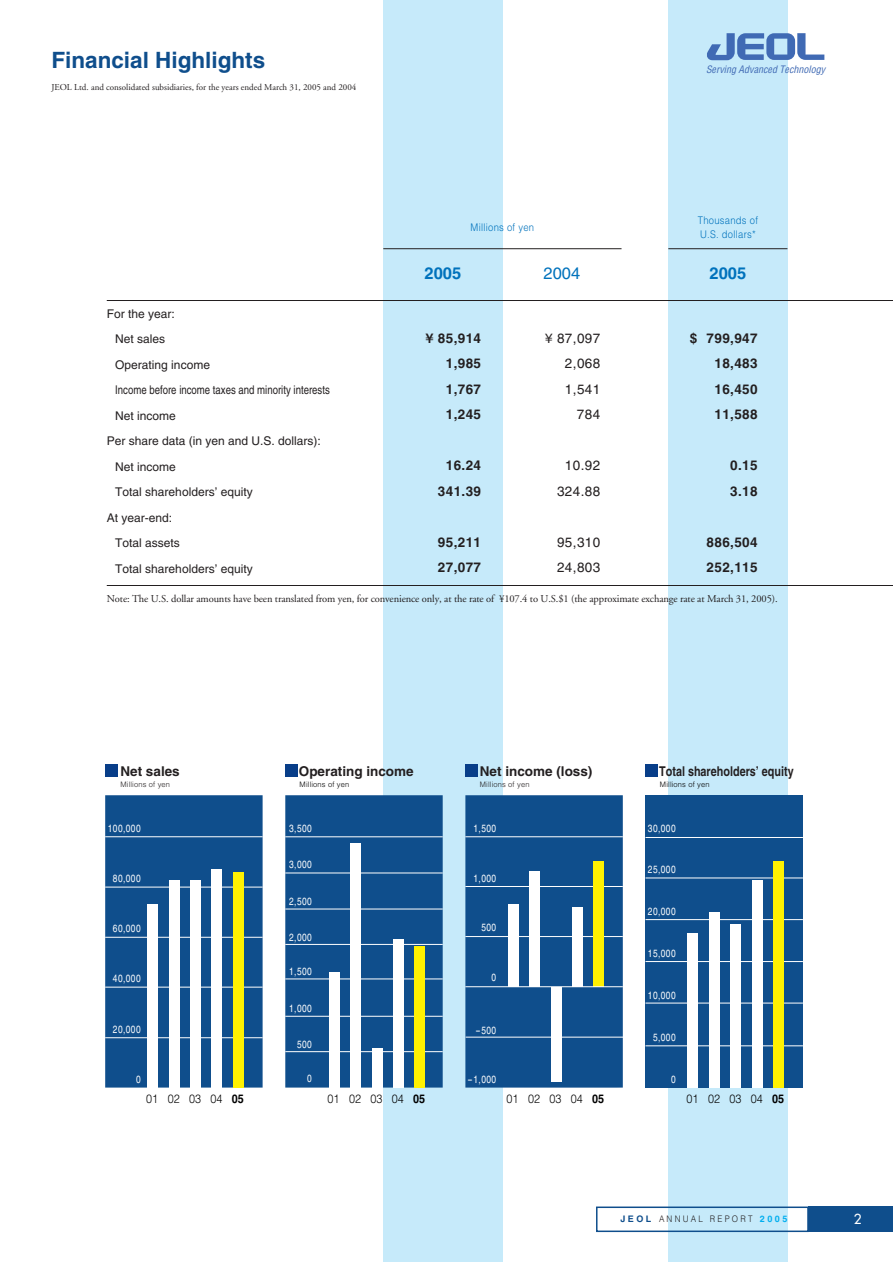
<style>
.page{position:relative;width:893px;height:1262px;background:#fff}
.page>*{position:absolute;margin:0;border:0;box-sizing:border-box;transform-origin:0 0}
.t1{font:700 22.5px "Helvetica";color:#0f4e8c}
.t2{font:700 16.5px "Helvetica";color:#0072bc}
.t3{font:16.5px "Helvetica";color:#0072bc}
.t4{font:700 13.5px/25.5px "Helvetica";color:#231f20;text-align:justify}
.t5{font:700 13.5px/25.5px "Helvetica";letter-spacing:.03em;color:#231f20}
.t6{font:13.5px/25.5px "Helvetica";letter-spacing:.03em;color:#231f20;text-align:right}
.t7{font:700 13.5px "Helvetica";color:#231f20;scale:.8 1}
.t8{font:13.5px "Futura";color:#fff}
.t9{font:12px "Helvetica";color:#231f20}
.t10{font:12px "Helvetica";color:#231f20;scale:.8 1}
.t11{font:300 12px "Helvetica";color:#000;scale:.9 1}
.t12{font:10.5px "Adobe Garamond";letter-spacing:-.01em;color:#231f20}
.t13{font:10.5px "Helvetica";letter-spacing:.05em;color:#fff;scale:.8 1}
.t14{font:300 10.5px/13.5px "Helvetica";letter-spacing:.03em;color:#0072bc;scale:.9 1}
.t15{font:10.5px "Helvetica";letter-spacing:.05em;color:#fff;scale:1.5 1}
.t16{font:italic condensed 10.05px "Helvetica";color:#406ab4}
.t17{font:9px "Adobe Garamond";color:#231f20}
.t18{font:300 9px "Helvetica";letter-spacing:.28em;color:#231f20;scale:.9 1}
.t19{font:300 7.5px "Helvetica";letter-spacing:.02em;color:#231f20}
.t20{font:300 7.5px "Helvetica";letter-spacing:.02em;color:#000}
.s1{font-weight:700}
.s2{font-weight:700;color:#0f4e8c}
.s3{font-weight:700;color:#00aeef}
</style>
<div class="page">
<div style="left:383px;top:0;width:119px;height:1262px;background:#c6eafa"></div>
<div style="left:668px;top:0;width:119px;height:1262px;background:#c6eafa"></div>
<svg style="left:707px;top:33px;width:117px;height:27px"></svg>
<div style="left:596px;top:1206px;width:212px;height:26px;border:2px solid #0f4e8c"></div>
<div style="left:808px;top:1206px;width:84px;height:26px;background:#0f4e8c"></div>
<svg style="left:105px;top:795px;width:517px;height:292px;background:#296299"></svg>
<hr style="left:105px;top:986px;width:157px;height:1px;background:#fff">
<hr style="left:105px;top:936px;width:157px;height:1px;background:#fff">
<hr style="left:105px;top:886px;width:157px;height:1px;background:#fff">
<hr style="left:105px;top:1037px;width:157px;height:1px;background:#fff">
<hr style="left:105px;top:836px;width:157px;height:1px;background:#fff">
<hr style="left:285px;top:944px;width:157px;height:1px;background:#fff">
<hr style="left:285px;top:908px;width:157px;height:1px;background:#fff">
<hr style="left:285px;top:1015px;width:157px;height:1px;background:#fff">
<hr style="left:285px;top:872px;width:157px;height:1px;background:#fff">
<hr style="left:465px;top:936px;width:157px;height:1px;background:#fff">
<hr style="left:465px;top:886px;width:157px;height:1px;background:#fff">
<hr style="left:465px;top:1036px;width:158px;height:1px;background:#fff">
<hr style="left:465px;top:836px;width:157px;height:1px;background:#fff">
<hr style="left:285px;top:1051px;width:157px;height:1px;background:#fff">
<hr style="left:285px;top:978px;width:157px;height:1px;background:#fff">
<hr style="left:285px;top:836px;width:157px;height:1px;background:#fff">
<div style="left:508px;top:904px;width:10px;height:82px;background:#fff"></div>
<div style="left:329px;top:972px;width:10px;height:115px;background:#fff"></div>
<div style="left:350px;top:842px;width:11px;height:245px;background:#fff"></div>
<div style="left:148px;top:903px;width:10px;height:184px;background:#fff"></div>
<div style="left:169px;top:880px;width:10px;height:207px;background:#fff"></div>
<div style="left:529px;top:870px;width:11px;height:116px;background:#fff"></div>
<div style="left:372px;top:1048px;width:10px;height:39px;background:#fff"></div>
<div style="left:190px;top:880px;width:11px;height:207px;background:#fff"></div>
<div style="left:551px;top:986px;width:10px;height:95px;background:#fff"></div>
<div style="left:393px;top:939px;width:11px;height:148px;background:#fff"></div>
<div style="left:211px;top:869px;width:11px;height:218px;background:#fff"></div>
<div style="left:572px;top:907px;width:11px;height:79px;background:#fff"></div>
<div style="left:414px;top:946px;width:11px;height:141px;background:#fff101"></div>
<div style="left:233px;top:872px;width:10px;height:215px;background:#fff101"></div>
<div style="left:593px;top:861px;width:11px;height:125px;background:#fff101"></div>
<hr style="left:465px;top:986px;width:157px;height:1px;background:#fff">
<div style="left:105px;top:765px;width:12px;height:12px;background:#083e89"></div>
<div style="left:285px;top:765px;width:12px;height:12px;background:#083e89"></div>
<div style="left:465px;top:765px;width:12px;height:12px;background:#083e89"></div>
<div style="left:645px;top:765px;width:12px;height:12px;background:#083e89"></div>
<div style="left:645px;top:795px;width:157px;height:292px;background:#0f4e8c"></div>
<hr style="left:645px;top:1045px;width:157px;height:1px;background:#fff">
<hr style="left:645px;top:1002px;width:157px;height:1px;background:#fff">
<hr style="left:645px;top:837px;width:157px;height:1px;background:#fff">
<hr style="left:645px;top:961px;width:157px;height:1px;background:#fff">
<hr style="left:645px;top:877px;width:157px;height:1px;background:#fff">
<hr style="left:645px;top:919px;width:157px;height:1px;background:#fff">
<div style="left:687px;top:933px;width:11px;height:154px;background:#fff"></div>
<div style="left:709px;top:912px;width:10px;height:175px;background:#fff"></div>
<div style="left:730px;top:924px;width:11px;height:163px;background:#fff"></div>
<div style="left:751px;top:879px;width:11px;height:208px;background:#fff"></div>
<div style="left:773px;top:860px;width:10px;height:227px;background:#fff101"></div>
<hr style="left:107px;top:300px;width:785px;height:1px;background:#231f20">
<hr style="left:383px;top:248px;width:238px;height:1px;background:#231f20">
<hr style="left:668px;top:248px;width:119px;height:1px;background:#231f20">
<hr style="left:107px;top:585px;width:785px;height:1px;background:#231f20">
<h1 class="t1" style="left:51px;top:52px;width:215px">Financial Highlights</h1>
<p class="t17" style="left:51px;top:84px;width:306px">JEOL Ltd. and consolidated subsidiaries, for the years ended March 31, 2005 and 2004</p>
<p class="t9" style="left:107px;top:309px;width:70px">For the year:</p>
<p class="t9" style="left:115px;top:334px;width:52px">Net sales</p>
<p class="t9" style="left:115px;top:360px;width:96px">Operating income</p>
<p class="t10" style="left:115px;top:385px;width:270px">Income before income taxes and minority interests</p>
<p class="t9" style="left:115px;top:411px;width:62px">Net income</p>
<p class="t9" style="left:107px;top:436px;width:216px">Per share data (in yen and U.S. dollars):</p>
<p class="t9" style="left:115px;top:462px;width:62px">Net income</p>
<p class="t9" style="left:115px;top:487px;width:139px">Total shareholders’ equity</p>
<p class="t9" style="left:107px;top:513px;width:67px">At year-end:</p>
<p class="t9" style="left:115px;top:538px;width:66px">Total assets</p>
<p class="t9" style="left:115px;top:564px;width:139px">Total shareholders’ equity</p>
<p class="t14" style="left:470px;top:221px;width:72px">Millions of yen</p>
<h2 class="t2" style="left:424px;top:267px;width:38px">2005</h2>
<h2 class="t3" style="left:543px;top:267px;width:38px">2004</h2>
<p class="t4" style="left:446px;top:326px;width:37px;text-indent:-20px">¥ 85,914<br>1,985<br>1,767<br>1,245</p>
<p class="t4" style="left:438px;top:454px;width:45px;text-align:center">16.24<br>341.39</p>
<p class="t5" style="left:438px;top:530px;width:45px">95,211<br>27,077</p>
<p class="t6" style="left:545px;top:326px;width:57px">¥ 87,097<br>2,068<br>1,541<br>784</p>
<p class="t6" style="left:557px;top:454px;width:45px;text-align:center">10.92<br>324.88</p>
<p class="t6" style="left:557px;top:530px;width:45px;text-align:left">95,310<br>24,803</p>
<p class="t16" style="left:706px;top:66px;width:121px">Serving Advanced Technology</p>
<p class="t14" style="left:697px;top:215px;width:68px">Thousands of<br>U.S. dollars*</p>
<h2 class="t2" style="left:709px;top:267px;width:38px">2005</h2>
<p class="t4" style="left:690px;top:326px;width:9px">$</p>
<p class="t5" style="left:706px;top:326px;width:53px;text-align:center">799,947<br>18,483<br>16,450<br>11,588</p>
<p class="t4" style="left:730px;top:454px;width:29px">0.15<br>3.18</p>
<p class="t5" style="left:706px;top:530px;width:53px">886,504<br>252,115</p>
<p class="t12" style="left:107px;top:594px;width:672px">Note: The U.S. dollar amounts have been translated from yen, for convenience only, at the rate of ¥107.4 to U.S.$1 (the approximate exchange rate at March 31, 2005).</p>
<p class="t4" style="left:120px;top:759px;width:61px">Net sales</p>
<p class="t4" style="left:299px;top:759px;width:116px">Operating income</p>
<p class="t4" style="left:480px;top:759px;width:114px">Net income (loss)</p>
<p class="t19" style="left:120px;top:781px;width:51px">Millions of yen</p>
<p class="t20" style="left:299px;top:781px;width:51px">Millions of yen</p>
<p class="t19" style="left:480px;top:781px;width:51px">Millions of yen</p>
<p class="t13" style="left:108px;top:824px;width:43px">100,000</p>
<p class="t13" style="left:289px;top:824px;width:30px">3,500</p>
<p class="t13" style="left:473px;top:824px;width:30px">1,500</p>
<p class="t13" style="left:289px;top:860px;width:30px">3,000</p>
<p class="t13" style="left:113px;top:874px;width:36px">80,000</p>
<p class="t13" style="left:473px;top:874px;width:30px">1,000</p>
<p class="t13" style="left:289px;top:897px;width:30px">2,500</p>
<p class="t13" style="left:113px;top:925px;width:36px">60,000</p>
<p class="t13" style="left:289px;top:933px;width:30px">2,000</p>
<p class="t13" style="left:481px;top:923px;width:20px">500</p>
<p class="t13" style="left:113px;top:974px;width:36px">40,000</p>
<p class="t13" style="left:289px;top:967px;width:30px">1,500</p>
<p class="t13" style="left:491px;top:973px;width:7px">0</p>
<p class="t13" style="left:113px;top:1025px;width:36px">20,000</p>
<p class="t13" style="left:289px;top:1004px;width:30px">1,000</p>
<p class="t13" style="left:297px;top:1040px;width:20px">500</p>
<p class="t15" style="left:475px;top:1026px;width:15px">-500</p>
<p class="t13" style="left:136px;top:1075px;width:7px">0</p>
<p class="t13" style="left:307px;top:1074px;width:7px">0</p>
<p class="t15" style="left:467px;top:1075px;width:21px">-1,000</p>
<p class="t11" style="left:146px;top:1094px;width:15px">01</p>
<p class="t11" style="left:168px;top:1094px;width:86px">02 03 04 <span class="s1">05</span></p>
<p class="t11" style="left:349px;top:1094px;width:86px">02 03 04 <span class="s1">05</span></p>
<p class="t11" style="left:528px;top:1094px;width:86px">02 03 04 <span class="s1">05</span></p>
<p class="t11" style="left:327px;top:1094px;width:15px">01</p>
<p class="t11" style="left:506px;top:1094px;width:15px">01</p>
<p class="t7" style="left:659px;top:766px;width:170px">Total shareholders’ equity</p>
<p class="t20" style="left:660px;top:781px;width:51px">Millions of yen</p>
<p class="t13" style="left:648px;top:824px;width:36px">30,000</p>
<p class="t13" style="left:648px;top:865px;width:36px">25,000</p>
<p class="t13" style="left:648px;top:907px;width:36px">20,000</p>
<p class="t13" style="left:648px;top:949px;width:36px">15,000</p>
<p class="t13" style="left:648px;top:991px;width:36px">10,000</p>
<p class="t13" style="left:653px;top:1033px;width:30px">5,000</p>
<p class="t13" style="left:671px;top:1075px;width:7px">0</p>
<p class="t11" style="left:686px;top:1094px;width:39px">01 02</p>
<p class="t11" style="left:729px;top:1094px;width:62px">03 04 <span class="s1">05</span></p>
<p class="t18" style="left:620px;top:1215px;width:187px"><span class="s2">JEOL</span> ANNUAL REPORT <span class="s3">2005</span></p>
<p class="t8" style="left:853px;top:1212px;width:9px">2</p>
</div>
